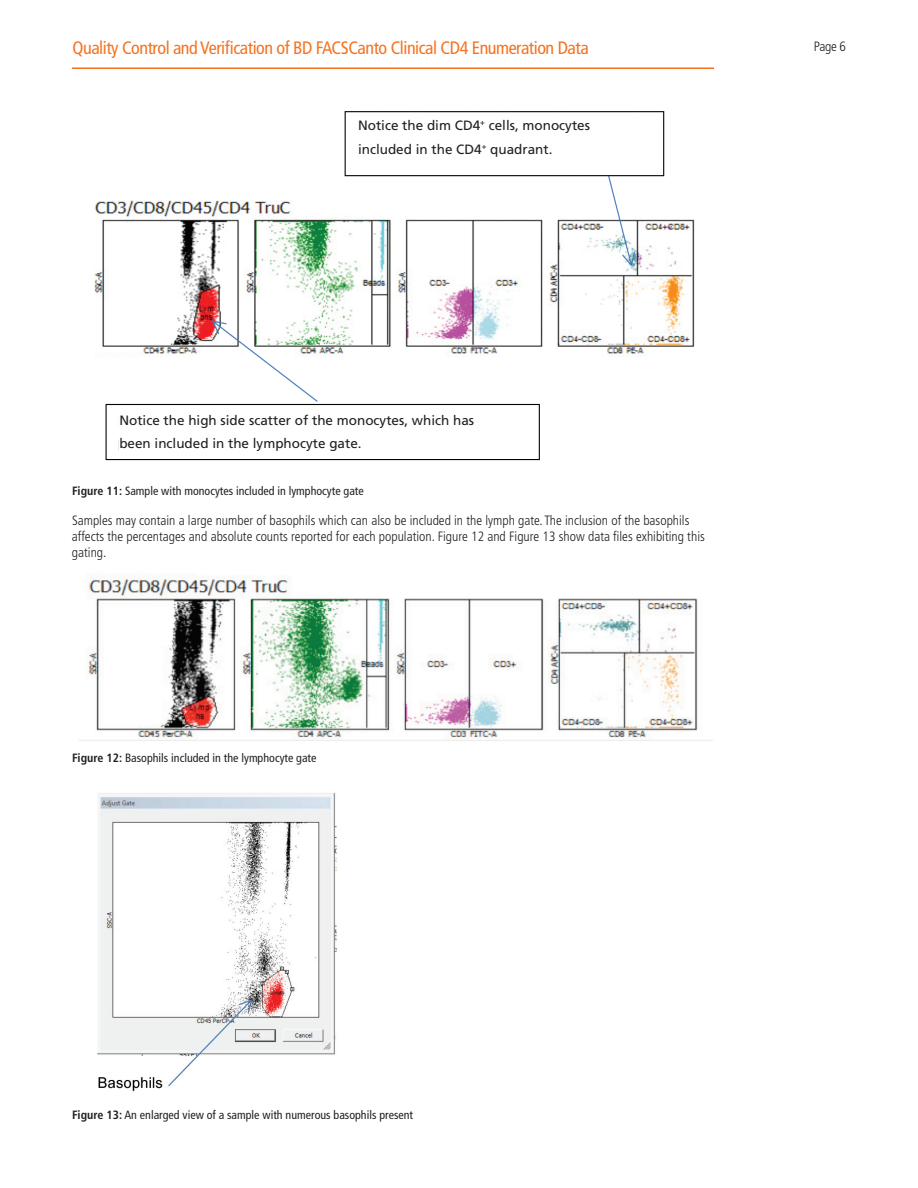
<style>
.page{position:relative;width:918px;height:1188px;background:#fff}
.page>*{position:absolute;margin:0;border:0;box-sizing:border-box;transform-origin:0 0}
.t1{font:condensed 18px "Frutiger";letter-spacing:-.025em;color:#f47321}
.t2{font:300 condensed 13.5px/16.2px "Frutiger";color:#231f20}
.t3{font:13.5px/24px "Frutiger";color:#231f20}
.t4{font:condensed 12px "Frutiger";color:#231f20}
.s1{font-weight:700}
</style>
<div class="page">
<hr style="left:72px;top:68px;width:642px;height:1px;background:#f47321">
<img style="left:94px;top:111px;width:601px;height:350px">
<img style="left:79px;top:576px;width:634px;height:165px">
<img style="left:97px;top:793px;width:240px;height:299px">
<div style="left:358px;top:119px;width:291px;height:50px;background:#fff"></div>
<div style="left:119px;top:415px;width:406px;height:39px;background:#fff"></div>
<h1 class="t1" style="left:73px;top:37px;width:518px">Quality Control and Verification of BD FACSCanto Clinical CD4 Enumeration Data</h1>
<p class="t2" style="left:814px;top:38px;width:34px">Page 6</p>
<p class="t3" style="left:358px;top:113px;width:234px">Notice the dim CD4<sup>+</sup> cells, monocytes included in the CD4<sup>+</sup> quadrant.</p>
<p class="t3" style="left:119px;top:409px;width:356px;line-height:22.5px">Notice the high side scatter of the monocytes, which has been included in the lymphocyte gate.</p>
<p class="t4" style="left:72px;top:484px;width:293px"><span class="s1">Figure 11:</span> Sample with monocytes included in lymphocyte gate</p>
<p class="t2" style="left:72px;top:512px;width:634px">Samples may contain a large number of basophils which can also be included in the lymph gate. The inclusion of the basophils affects the percentages and absolute counts reported for each population. Figure 12 and Figure 13 show data files exhibiting this gating.</p>
<p class="t4" style="left:72px;top:751px;width:246px"><span class="s1">Figure 12:</span> Basophils included in the lymphocyte gate</p>
<p class="t4" style="left:72px;top:1108px;width:343px"><span class="s1">Figure 13:</span> An enlarged view of a sample with numerous basophils present</p>
</div>
